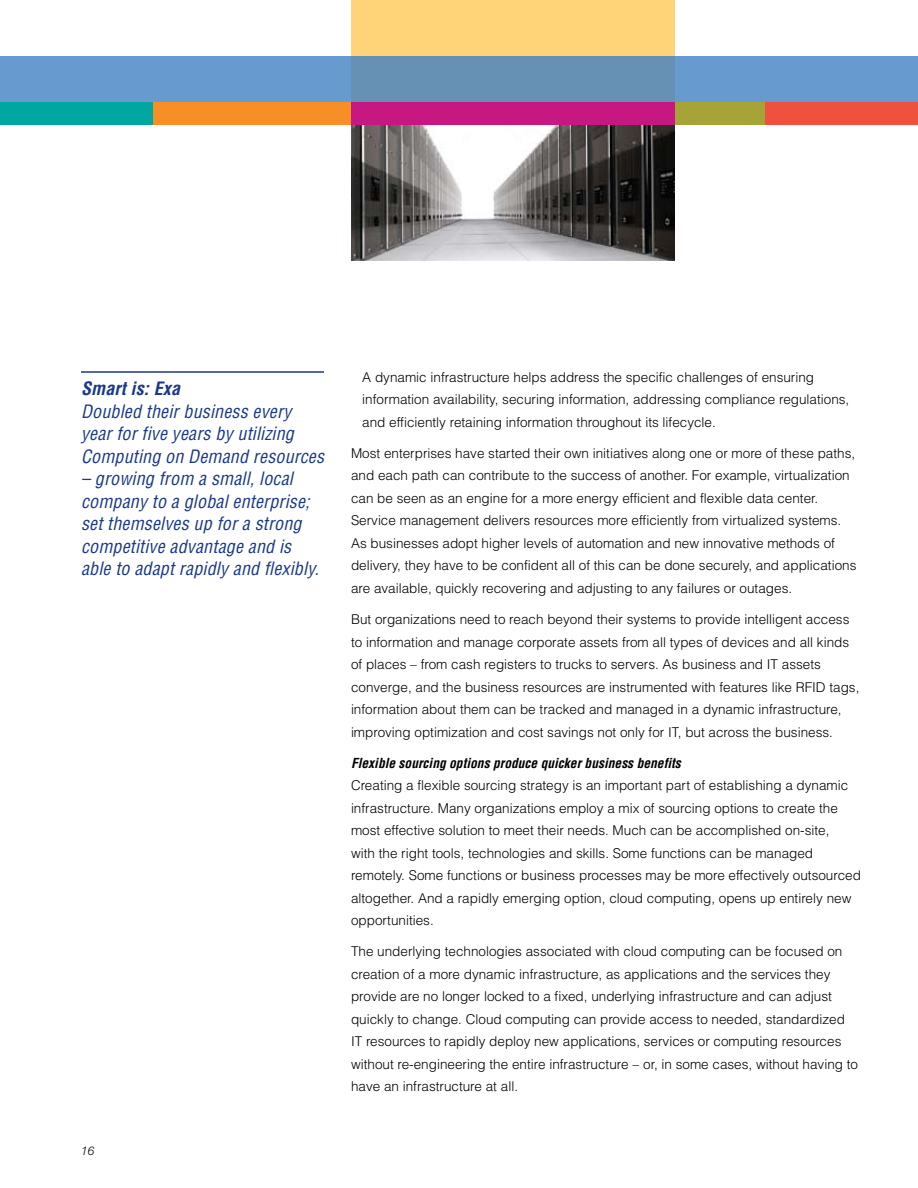
<style>
.page{position:relative;width:918px;height:1188px;background:#fff}
.page>*{position:absolute;margin:0;border:0;box-sizing:border-box;transform-origin:0 0}
.t1{font:italic condensed 18px/22.5px "Helvetica";letter-spacing:.01em;color:#19398a}
.t2{font:italic 700 condensed 18px "Helvetica";letter-spacing:.01em;color:#19398a}
.t3{font:300 13.5px/22.5px "Helvetica";color:#000}
.t4{font:italic 700 condensed 13.5px "Helvetica";color:#000}
.t5{font:italic 300 12px "Helvetica Neue";color:#000}
</style>
<div class="page">
<div style="left:351px;top:0;width:324px;height:103px;background:#ffd478"></div>
<svg style="left:0;top:56px;width:917px;height:47px;fill:#679acf"></svg>
<div style="left:0;top:103px;width:153px;height:22px;background:#00a7a0"></div>
<div style="left:153px;top:103px;width:198px;height:22px;background:#f78f26"></div>
<div style="left:351px;top:103px;width:324px;height:22px;background:#c71881"></div>
<div style="left:675px;top:103px;width:90px;height:22px;background:#a6a436"></div>
<div style="left:765px;top:103px;width:153px;height:22px;background:#f0513f"></div>
<hr style="left:917px;top:56px;width:1px;height:68px;background:#4281c3">
<img style="left:351px;top:125px;width:324px;height:135px">
<hr style="left:81px;top:371px;width:243px;height:2px;background:#19398a">
<h1 class="t2" style="left:81px;top:378px;width:101px">Smart is: Exa</h1>
<h1 class="t1" style="left:81px;top:400px;width:245px">Doubled their business every year for five years by utilizing<br>Computing on Demand resources</h1>
<h1 class="t1" style="left:81px;top:467px;width:240px">– growing from a small, local company to a global enterprise; set themselves up for a strong competitive advantage and is able to adapt rapidly and flexibly.</h1>
<p class="t5" style="left:81px;top:1143px;width:15px">16</p>
<p class="t3" style="left:362px;top:366px;width:489px">A dynamic infrastructure helps address the specific challenges of ensuring information availability, securing information, addressing compliance regulations, and efficiently retaining information throughout its lifecycle.</p>
<p class="t3" style="left:351px;top:442px;width:507px">Most enterprises have started their own initiatives along one or more of these paths, and each path can contribute to the success of another. For example, virtualization can be seen as an engine for a more energy efficient and flexible data center.<br>Service management delivers resources more efficiently from virtualized systems.<br>As businesses adopt higher levels of automation and new innovative methods of delivery, they have to be confident all of this can be done securely, and applications are available, quickly recovering and adjusting to any failures or outages.</p>
<p class="t3" style="left:351px;top:608px;width:510px">But organizations need to reach beyond their systems to provide intelligent access to information and manage corporate assets from all types of devices and all kinds of places – from cash registers to trucks to servers. As business and IT assets converge, and the business resources are instrumented with features like RFID tags, information about them can be tracked and managed in a dynamic infrastructure, improving optimization and cost savings not only for IT, but across the business.</p>
<p class="t4" style="left:351px;top:755px;width:331px">Flexible sourcing options produce quicker business benefits</p>
<p class="t3" style="left:351px;top:774px;width:511px">Creating a flexible sourcing strategy is an important part of establishing a dynamic infrastructure. Many organizations employ a mix of sourcing options to create the most effective solution to meet their needs. Much can be accomplished on-site,<br>with the right tools, technologies and skills. Some functions can be managed remotely. Some functions or business processes may be more effectively outsourced altogether. And a rapidly emerging option, cloud computing, opens up entirely new opportunities.</p>
<p class="t3" style="left:351px;top:940px;width:509px">The underlying technologies associated with cloud computing can be focused on creation of a more dynamic infrastructure, as applications and the services they provide are no longer locked to a fixed, underlying infrastructure and can adjust quickly to change. Cloud computing can provide access to needed, standardized IT resources to rapidly deploy new applications, services or computing resources without re-engineering the entire infrastructure – or, in some cases, without having to have an infrastructure at all.</p>
</div>
